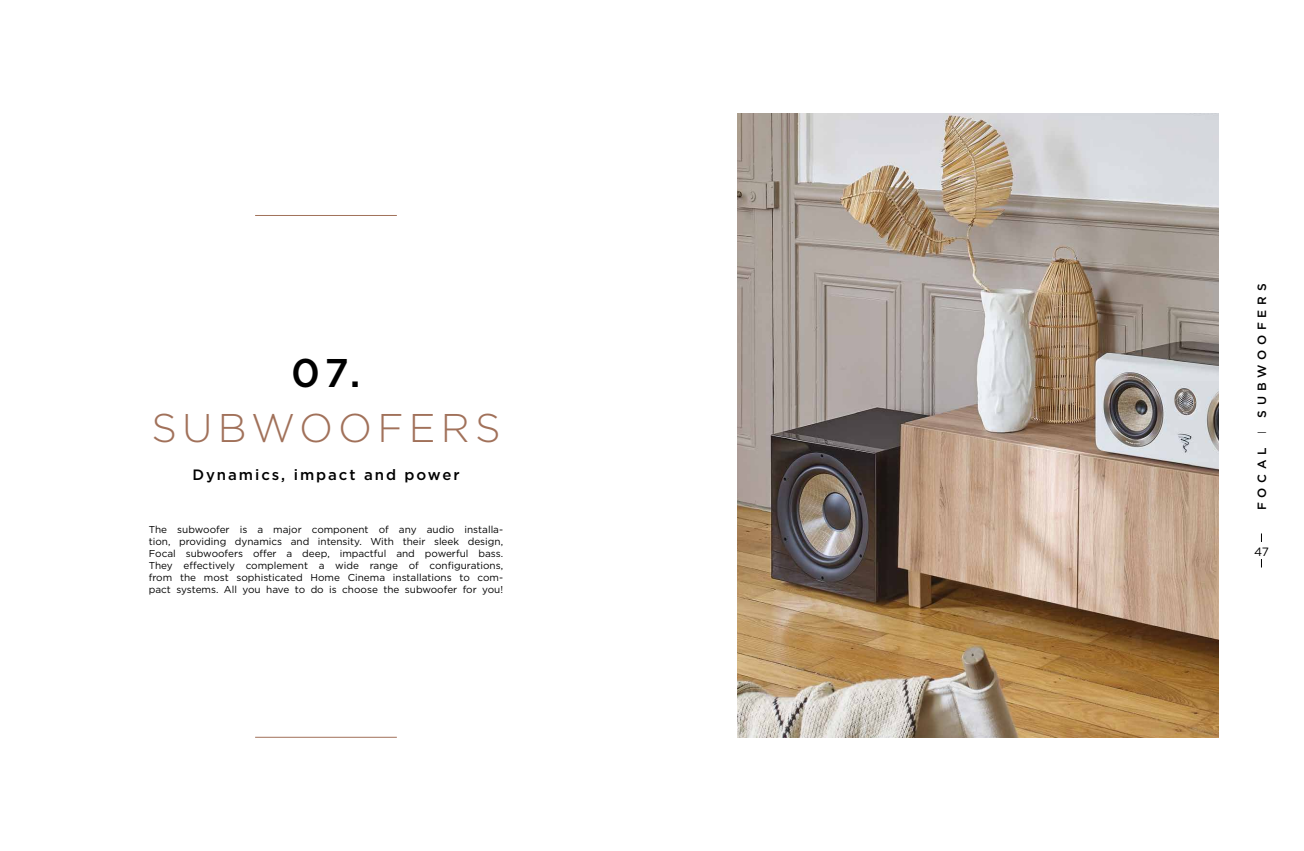
<style>
.page{position:relative;width:1304px;height:851px;background:#fff}
.page>*{position:absolute;margin:0;border:0;box-sizing:border-box;transform-origin:0 0}
.t1{font:300 40px "Gotham";letter-spacing:.13em;color:#a1715a}
.t2{font:500 40px "Gotham";color:#000}
.t3{font:500 15px "Gotham";letter-spacing:.13em;color:#000}
.t4{font:500 12px "Gotham";letter-spacing:.4em;color:#000}
.t5{font:12px "Gotham";color:#000}
.t6{font:10px/12px "Gotham";color:#000;text-align:justify}
.s1{font-weight:300}
</style>
<div class="page">
<hr style="left:255px;top:215px;width:142px;height:1px;background:#a1715a">
<hr style="left:255px;top:737px;width:142px;height:1px;background:#a1715a">
<img style="left:737px;top:113px;width:482px;height:624px">
<h1 class="t2" style="left:291px;top:346px;width:71px">07.</h1>
<h1 class="t1" style="left:151px;top:402px;width:351px">SUBWOOFERS</h1>
<h2 class="t3" style="left:192px;top:465px;width:269px">Dynamics, impact and power</h2>
<p class="t6" style="left:149px;top:523px;width:356px">The subwoofer is a major component of any audio installa&shy;tion, providing dynamics and intensity. With their sleek design, Focal subwoofers offer a deep, impactful and powerful bass.<br>They effectively complement a wide range of configurations, from the most sophisticated Home Cinema installations to com&shy;pact systems. All you have to do is choose the subwoofer for you!</p>
<p class="t4" style="left:1254px;top:510px;width:228px;rotate:-90deg">FOCAL <span class="s1">I</span> SUBWOOFERS</p>
<p class="t5" style="left:1254px;top:543px;width:16px">47</p>
</div>
